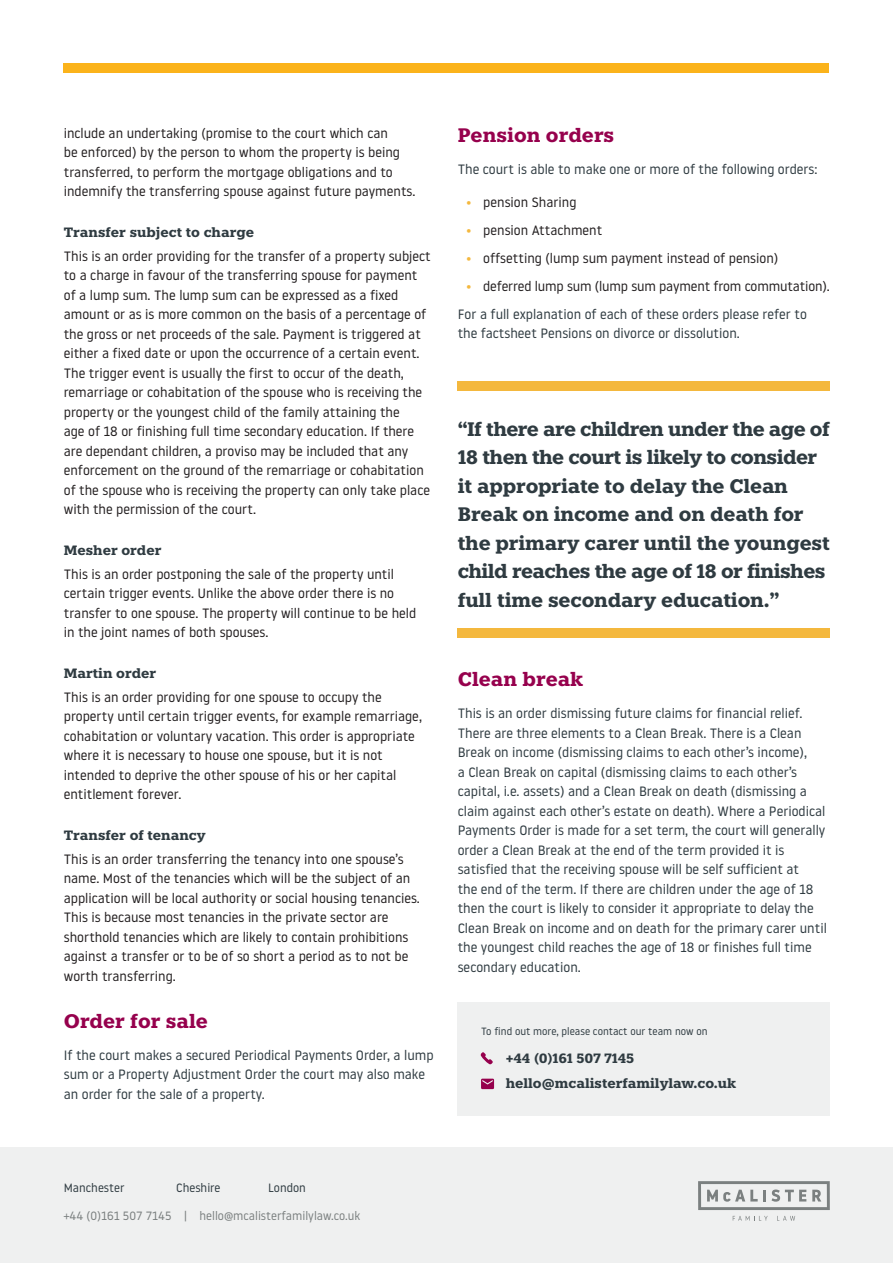
<style>
.page{position:relative;width:893px;height:1263px;background:#fff}
.page>*{position:absolute;margin:0;border:0;box-sizing:border-box;transform-origin:0 0}
.t1{font:700 19.5px/28.5px "Knile";letter-spacing:-.01em;color:#2f3b41}
.t2{font:700 19.5px "Knile";color:#96014d}
.t3{font:13.5px/19.5px "Noway";color:#231f20}
.t4{font:13.5px/19.5px "Noway";color:#2f3b41}
.t5{font:700 13.5px/24.9px "Knile";color:#2f3b41}
.t6{font:12px "Noway";color:#7b8080}
.t7{font:12px "Noway";color:#2f3b41}
.t8{font:10.5px "Noway";color:#2f3b41}
.s1{color:#f4b83e}
.s2{color:#231f20}
</style>
<div class="page">
<div style="left:64px;top:64px;width:765px;height:9px;background:#fbb31b"></div>
<div style="left:0;top:1147px;width:893px;height:116px;background:#eff0f0"></div>
<svg style="left:733px;top:1216px;width:35px;height:4px"></svg>
<svg style="left:777px;top:1216px;width:18px;height:4px"></svg>
<svg style="left:698px;top:1181px;width:132px;height:29px"></svg>
<div style="left:457px;top:381px;width:372px;height:9px;background:#f4b83e"></div>
<div style="left:457px;top:629px;width:372px;height:9px;background:#f4b83e"></div>
<div style="left:457px;top:1002px;width:372px;height:114px;background:#eff0f0"></div>
<svg style="left:480px;top:1052px;width:13px;height:12px"></svg>
<svg style="left:481px;top:1079px;width:13px;height:10px"></svg>
<p class="t3" style="left:64px;top:123px;width:353px">include an undertaking (promise to the court which can<br>be enforced) by the person to whom the property is being transferred, to perform the mortgage obligations and to indemnify the transferring spouse against future payments.</p>
<p class="t5" style="left:64px;top:220px;width:192px">Transfer subject to charge</p>
<p class="t3" style="left:64px;top:246px;width:369px">This is an order providing for the transfer of a property subject to a charge in favour of the transferring spouse for payment of a lump sum. The lump sum can be expressed as a fixed amount or as is more common on the basis of a percentage of the gross or net proceeds of the sale. Payment is triggered at either a fixed date or upon the occurrence of a certain event.<br>The trigger event is usually the first to occur of the death, remarriage or cohabitation of the spouse who is receiving the property or the youngest child of the family attaining the<br>age of 18 or finishing full time secondary education. If there are dependant children, a proviso may be included that any enforcement on the ground of the remarriage or cohabitation of the spouse who is receiving the property can only take place with the permission of the court.</p>
<p class="t5" style="left:64px;top:538px;width:99px">Mesher order</p>
<p class="t3" style="left:64px;top:564px;width:354px">This is an order postponing the sale of the property until certain trigger events. Unlike the above order there is no transfer to one spouse. The property will continue to be held in the joint names of both spouses.</p>
<p class="t5" style="left:64px;top:661px;width:94px">Martin order</p>
<p class="t3" style="left:64px;top:687px;width:360px">This is an order providing for one spouse to occupy the property until certain trigger events, for example remarriage, cohabitation or voluntary vacation. This order is appropriate where it is necessary to house one spouse, but it is not intended to deprive the other spouse of his or her capital entitlement forever.</p>
<p class="t5" style="left:64px;top:823px;width:143px">Transfer of tenancy</p>
<p class="t3" style="left:64px;top:849px;width:358px">This is an order transferring the tenancy into one spouse’s name. Most of the tenancies which will be the subject of an application will be local authority or social housing tenancies.<br>This is because most tenancies in the private sector are shorthold tenancies which are likely to contain prohibitions against a transfer or to be of so short a period as to not be worth transferring.</p>
<h1 class="t2" style="left:64px;top:1008px;width:146px">Order for sale</h1>
<p class="t4" style="left:64px;top:1045px;width:371px">If the court makes a secured Periodical Payments Order, a lump sum or a Property Adjustment Order the court may also make an order for the sale of a property.</p>
<h1 class="t2" style="left:458px;top:123px;width:158px">Pension orders</h1>
<p class="t4" style="left:458px;top:159px;width:361px">The court is able to make one or more of the following orders:</p>
<p class="t3" style="left:466px;top:192px;width:112px"><span class="s1">•</span> pension Sharing</p>
<p class="t3" style="left:466px;top:220px;width:138px"><span class="s1">•</span> pension Attachment</p>
<p class="t3" style="left:466px;top:248px;width:314px"><span class="s1">•</span> offsetting (lump sum payment instead of pension)</p>
<p class="t4" style="left:458px;top:271px;width:374px;line-height:28px;text-indent:9px"><span class="s1">•</span> <span class="s2">deferred lump sum (lump sum payment from commutation).<br></span>For a full explanation of each of these orders please refer to</p>
<p class="t4" style="left:458px;top:323px;width:284px">the factsheet Pensions on divorce or dissolution.</p>
<p class="t1" style="left:458px;top:414px;width:374px">“If there are children under the age of 18 then the court is likely to consider it appropriate to delay the Clean Break on income and on death for the primary carer until the youngest child reaches the age of 18 or finishes full time secondary education.”</p>
<h1 class="t2" style="left:458px;top:667px;width:127px">Clean break</h1>
<p class="t4" style="left:458px;top:703px;width:371px">This is an order dismissing future claims for financial relief.<br>There are three elements to a Clean Break. There is a Clean Break on income (dismissing claims to each other’s income),<br>a Clean Break on capital (dismissing claims to each other’s capital, i.e. assets) and a Clean Break on death (dismissing a claim against each other’s estate on death). Where a Periodical Payments Order is made for a set term, the court will generally order a Clean Break at the end of the term provided it is satisfied that the receiving spouse will be self sufficient at<br>the end of the term. If there are children under the age of 18 then the court is likely to consider it appropriate to delay the Clean Break on income and on death for the primary carer until the youngest child reaches the age of 18 or finishes full time secondary education.</p>
<p class="t8" style="left:481px;top:1024px;width:228px">To find out more, please contact our team now on</p>
<p class="t5" style="left:506px;top:1046px;width:232px">+44 (0)161 507 7145 hello@mcalisterfamilylaw.co.uk</p>
<p class="t7" style="left:64px;top:1180px;width:62px">Manchester</p>
<p class="t7" style="left:176px;top:1180px;width:46px">Cheshire</p>
<p class="t7" style="left:268px;top:1180px;width:39px">London</p>
<p class="t6" style="left:64px;top:1208px;width:298px">+44 (0)161 507 7145 | hello@mcalisterfamilylaw.co.uk</p>
</div>
